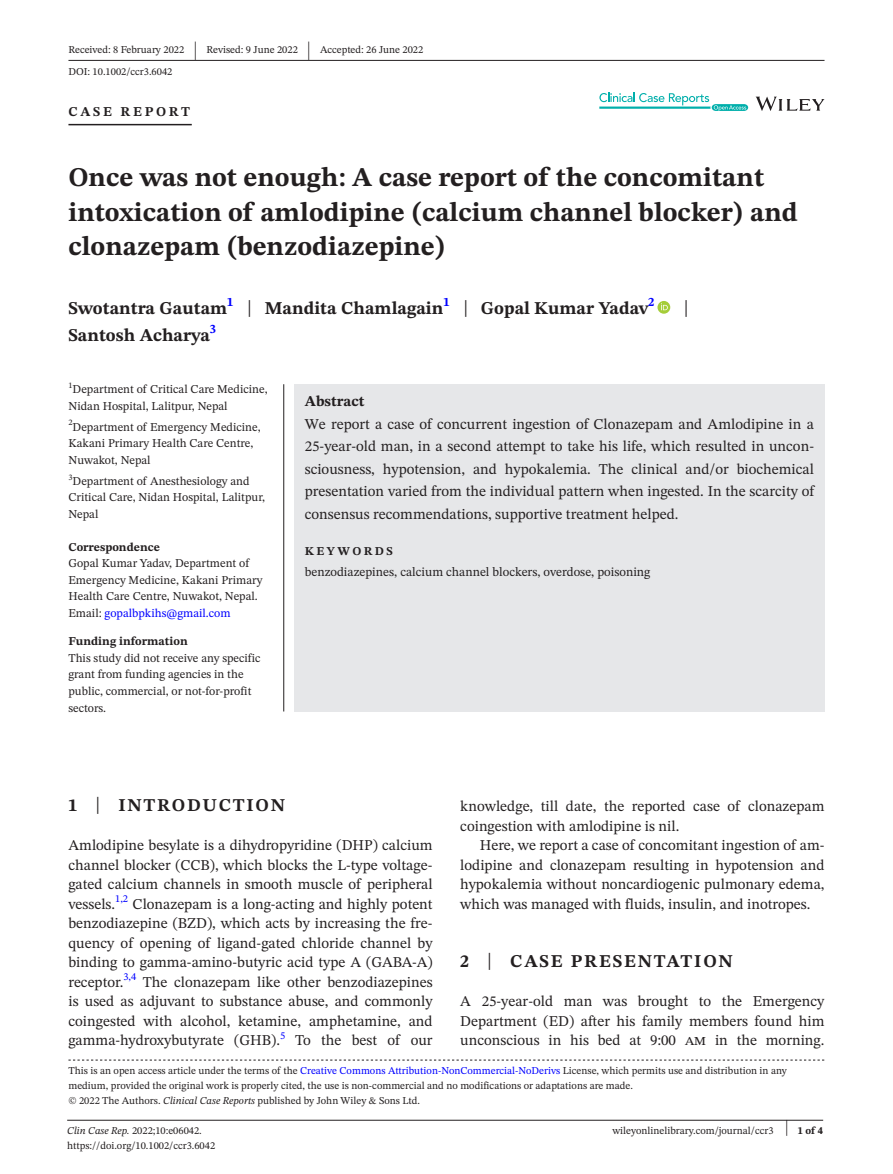
<style>
.page{position:relative;width:893px;height:1174px;background:#fff}
.page>*{position:absolute;margin:0;border:0;box-sizing:border-box;transform-origin:0 0}
.t1{font:700 27px/34.5px "STIX Two Text";color:#231f20}
.t2{font:25.65px "STIX Two Text";color:#231f20;scale:.49 1}
.t3{font:23.4px "STIX Two Text";color:#231f20;scale:.77 1}
.t4{font:700 18px "STIX Two Text";color:#231f20}
.t5{font:700 18px "STIX Two Text";letter-spacing:.1em;color:#231f20}
.t6{font:15px/19.5px "STIX Two Text";color:#231f20;text-align:justify}
.t7{font:700 15px "STIX Two Text";color:#231f20}
.t8{font:700 13.5px "STIX Two Text";letter-spacing:.2em;color:#231f20}
.t9{font:12.75px "STIX Two Text";color:#231f20}
.t10{font:12px/16.5px "STIX Two Text";color:#231f20}
.t11{font:700 12px "STIX Two Text";color:#231f20}
.t12{font:700 12px "STIX Two Text";letter-spacing:.2em;color:#231f20}
.t13{font:10.5px/15px "STIX Two Text";color:#231f20}
.t14{font:10.5px "STIX Two Text";color:#00f}
.t15{font:700 10.5px "STIX Two Text";color:#231f20}
.s1{font-weight:400;font-size:23.4px}
.s2{color:#00f}
.s3{font-weight:400;font-size:23.7px}
.s4{font-style:italic}
.s5{font-weight:400;font-size:22.2px}
</style>
<div class="page">
<hr style="left:67px;top:1119px;width:756px;height:1px;background:#231f20">
<svg style="left:756px;top:97px;width:68px;height:14px"></svg>
<svg style="left:599px;top:93px;width:149px;height:18px"></svg>
<hr style="left:68px;top:60px;width:756px;height:1px;background:#231f20">
<hr style="left:68px;top:124px;width:124px;height:1px;background:#231f20">
<svg style="left:657px;top:301px;width:13px;height:13px"></svg>
<svg style="left:661px;top:303px;width:7px;height:7px"></svg>
<svg style="left:68px;top:1059px;width:756px;height:1px"></svg>
<hr style="left:283px;top:384px;width:1px;height:327px;background:#231f20">
<div style="left:294px;top:384px;width:530px;height:202px;background:#e6e7e9"></div>
<div style="left:294px;top:585px;width:530px;height:126px;background:#e6e7e9"></div>
<p class="t13" style="left:68px;top:42px;width:117px">Received: 8 February 2022</p>
<h2 class="t2" style="left:194px;top:32px;width:8px">|</h2>
<p class="t13" style="left:206px;top:42px;width:93px">Revised: 9 June 2022</p>
<h2 class="t2" style="left:307px;top:32px;width:8px">|</h2>
<p class="t13" style="left:320px;top:42px;width:105px">Accepted: 26 June 2022</p>
<p class="t13" style="left:68px;top:64px;width:105px">DOI: 10.1002/ccr3.6042</p>
<p class="t8" style="left:68px;top:101px;width:123px">CASE REPORT</p>
<h1 class="t1" style="left:68px;top:161px;width:731px">Once was not enough: A case report of the concomitant intoxication of amlodipine (calcium channel blocker) and clonazepam (benzodiazepine)</h1>
<p class="t4" style="left:68px;top:295px;width:587px">Swotantra Gautam<sup>1</sup> <span class="s1">|</span> Mandita Chamlagain<sup>1</sup> <span class="s1">|</span> Gopal Kumar Yadav<sup>2</sup></p>
<h3 class="t3" style="left:684px;top:291px;width:8px">|</h3>
<p class="t4" style="left:68px;top:322px;width:149px">Santosh Acharya<sup>3</sup></p>
<p class="t10" style="left:68px;top:381px;width:201px"><sup>1</sup>Department of Critical Care Medicine,<br>Nidan Hospital, Lalitpur, Nepal</p>
<p class="t10" style="left:68px;top:418px;width:194px"><sup>2</sup>Department of Emergency Medicine,<br>Kakani Primary Health Care Centre,<br>Nuwakot, Nepal</p>
<p class="t10" style="left:68px;top:472px;width:198px"><sup>3</sup>Department of Anesthesiology and<br>Critical Care, Nidan Hospital, Lalitpur,<br>Nepal</p>
<p class="t11" style="left:68px;top:538px;width:93px">Correspondence</p>
<p class="t10" style="left:68px;top:555px;width:196px">Gopal Kumar Yadav, Department of Emergency Medicine, Kakani Primary Health Care Centre, Nuwakot, Nepal.<br>Email: <span class="s2">gopalbpkihs@gmail.com</span></p>
<p class="t11" style="left:68px;top:633px;width:121px">Funding information</p>
<p class="t10" style="left:68px;top:649px;width:194px">This study did not receive any specific grant from funding agencies in the public, commercial, or not-for-profit sectors.</p>
<p class="t7" style="left:305px;top:390px;width:61px">Abstract</p>
<p class="t6" style="left:305px;top:412px;width:511px;line-height:22.5px">We report a case of concurrent ingestion of Clonazepam and Amlodipine in a 25-year-old man, in a second attempt to take his life, which resulted in uncon&shy;sciousness, hypotension, and hypokalemia. The clinical and/or biochemical presentation varied from the individual pattern when ingested. In the scarcity of consensus recommendations, supportive treatment helped.</p>
<p class="t12" style="left:305px;top:542px;width:90px">KEYWORDS</p>
<p class="t9" style="left:305px;top:562px;width:347px">benzodiazepines, calcium channel blockers, overdose, poisoning</p>
<p class="t5" style="left:68px;top:792px;width:218px">1 <span class="s3">|</span> INTRODUCTION</p>
<p class="t6" style="left:68px;top:835px;width:366px">Amlodipine besylate is a dihydropyridine (DHP) calcium channel blocker (CCB), which blocks the L-type voltage&shy;gated calcium channels in smooth muscle of peripheral vessels.</p>
<p class="t14" style="left:115px;top:891px;width:14px">1,2</p>
<p class="t6" style="left:68px;top:894px;width:366px;text-indent:64px">Clonazepam is a long-acting and highly potent benzodiazepine (BZD), which acts by increasing the fre&shy;quency of opening of ligand-gated chloride channel by binding to gamma-amino-butyric acid type A (GABA-A) receptor.</p>
<p class="t14" style="left:123px;top:969px;width:14px">3,4</p>
<p class="t6" style="left:68px;top:972px;width:366px;text-indent:74px">The clonazepam like other benzodiazepines is used as adjuvant to substance abuse, and commonly coingested with alcohol, ketamine, amphetamine, and gamma-hydroxybutyrate (GHB).</p>
<p class="t14" style="left:280px;top:1027px;width:7px">5</p>
<p class="t6" style="left:295px;top:1030px;width:139px">To the best of our</p>
<p class="t6" style="left:460px;top:796px;width:366px">knowledge, till date, the reported case of clonazepam coingestion with amlodipine is nil.</p>
<p class="t6" style="left:460px;top:835px;width:366px;text-indent:20px">Here, we report a case of concomitant ingestion of am&shy;lodipine and clonazepam resulting in hypotension and hypokalemia without noncardiogenic pulmonary edema, which was managed with fluids, insulin, and inotropes.</p>
<p class="t5" style="left:460px;top:948px;width:274px">2 <span class="s3">|</span> CASE PRESENTATION</p>
<p class="t6" style="left:460px;top:991px;width:366px">A 25-year-old man was brought to the Emergency Department (ED) after his family members found him unconscious in his bed at 9:00 am in the morning.</p>
<p class="t13" style="left:68px;top:1063px;width:720px">This is an open access article under the terms of the <span class="s2">Creative Commons Attribution-NonCommercial-NoDerivs</span> License, which permits use and distribution in any medium, provided the original work is properly cited, the use is non-commercial and no modifications or adaptations are made.<br>© 2022 The Authors. <span class="s4">Clinical Case Reports</span> published by John Wiley &amp; Sons Ltd.</p>
<p class="t13" style="left:67px;top:1123px;width:136px"><span class="s4">Clin Case Rep.</span> 2022;10:e06042.</p>
<p class="t15" style="left:785px;top:1123px;width:39px"><span class="s5">|</span> 1 of 4</p>
<p class="t13" style="left:67px;top:1138px;width:150px">https://doi.org/10.1002/ccr3.6042</p>
<p class="t13" style="left:612px;top:1123px;width:163px">wileyonlinelibrary.com/journal/ccr3</p>
</div>
